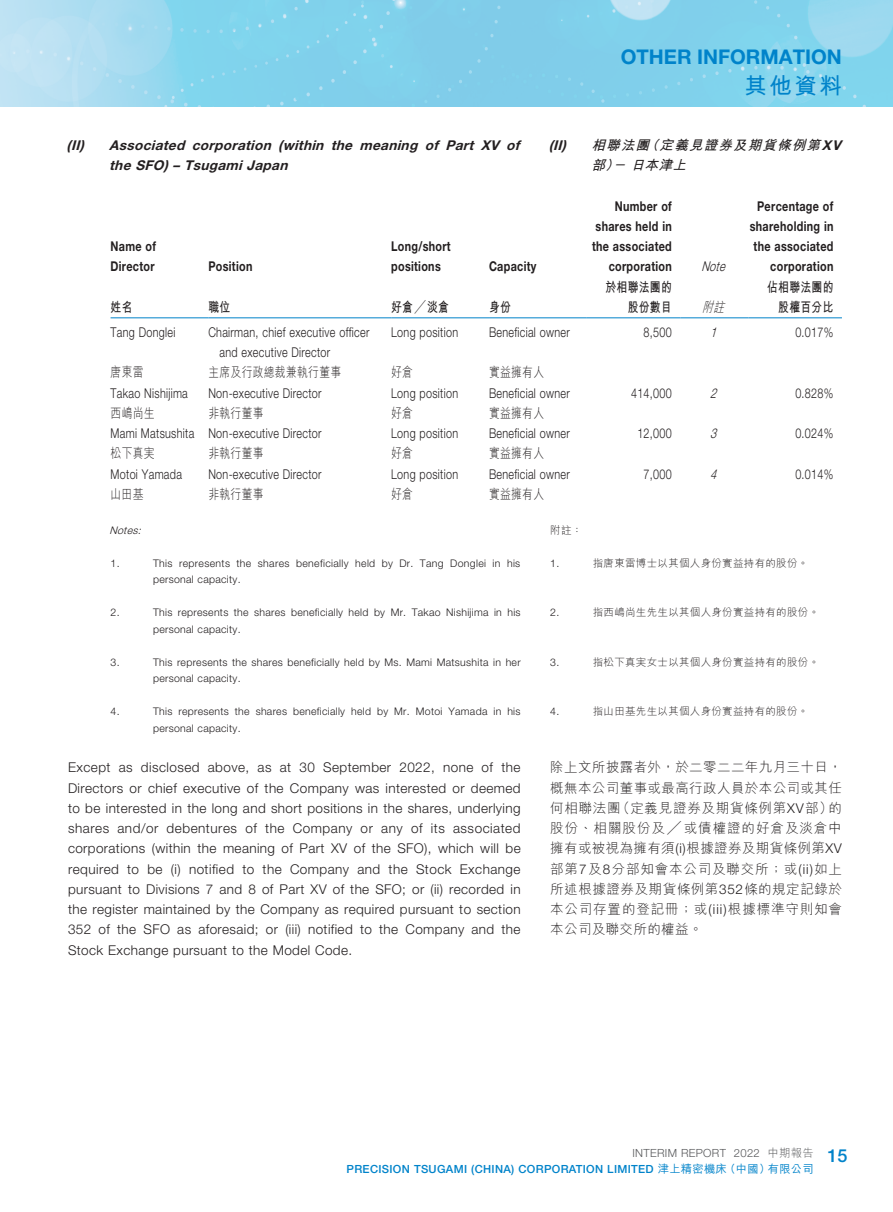
<style>
.page{position:relative;width:893px;height:1212px;background:#fff}
.page>*{position:absolute;margin:0;border:0;box-sizing:border-box;transform-origin:0 0}
.t1{font:700 22.5px "M Hei HK";color:#0083ca}
.t2{font:700 20.25px "Helvetica Neue LT Std";color:#0083ca}
.t3{font:500 18px "Helvetica Neue LT Std";color:#0083ca}
.t4{font:300 13.5px/20.2px "Helvetica Neue LT Std";letter-spacing:.03em;color:#231f20;text-align:justify}
.t5{font:300 13.5px/20.2px "Helvetica Neue LT Std";letter-spacing:.03em;color:#231f20;scale:.8 1}
.t6{font:300 13.5px/20.2px "M Hei HK";letter-spacing:.03em;color:#231f20;text-align:justify}
.t7{font:700 13.5px/20.2px "Helvetica Neue LT Std";letter-spacing:.03em;color:#231f20;scale:.8 1}
.t8{font:italic 700 13.5px/20.2px "Helvetica Neue LT Std";color:#231f20}
.t9{font:300 13.5px "M Hei HK";letter-spacing:.03em;color:#231f20;scale:.8 1}
.t10{font:700 13.5px/20.2px "M Hei HK";letter-spacing:.03em;color:#231f20;text-align:right;scale:.8 1}
.t11{font:italic 700 13.5px/20.2px "M Hei HK";color:#231f20}
.t12{font:italic 300 13.5px "Helvetica Neue LT Std";color:#231f20;scale:.8 1}
.t13{font:italic 300 13.5px "M Hei HK";color:#231f20;scale:.8 1}
.t14{font:500 11.25px/16.5px "Helvetica Neue LT Std";letter-spacing:.03em;color:#0083ca;text-align:right}
.t15{font:300 10.5px/16.5px "Helvetica Neue LT Std";letter-spacing:.03em;color:#231f20}
.t16{font:300 10.5px "M Hei HK";letter-spacing:.03em;color:#231f20}
.t17{font:italic 300 10.5px "Helvetica Neue LT Std";color:#231f20}
.s1{font-family:"Helvetica Neue LT Std"}
.s2{font-weight:300;color:#57585a}
.s3{font-family:"M Hei HK";font-weight:300;color:#57585a}
.s4{font-family:"M Hei HK"}
</style>
<div class="page">
<img style="left:0;top:0;width:893px;height:106px">
<hr style="left:111px;top:317px;width:97px;height:1px;background:#0083ca">
<hr style="left:208px;top:317px;width:183px;height:1px;background:#0083ca">
<hr style="left:391px;top:317px;width:98px;height:1px;background:#0083ca">
<hr style="left:489px;top:317px;width:98px;height:1px;background:#0083ca">
<hr style="left:587px;top:317px;width:93px;height:1px;background:#0083ca">
<hr style="left:680px;top:317px;width:68px;height:1px;background:#0083ca">
<hr style="left:748px;top:317px;width:94px;height:1px;background:#0083ca">
<h2 class="t2" style="left:621px;top:44px;width:223px">OTHER INFORMATION</h2>
<h1 class="t1" style="left:745px;top:69px;width:99px">其他資料</h1>
<p class="t8" style="left:67px;top:135px;width:19px">(II)</p>
<p class="t8" style="left:109px;top:135px;width:416px">Associated corporation (within the meaning of Part XV of the SFO) –TsugamiJapan</p>
<p class="t7" style="left:111px;top:236px;width:58px">Name of<br>Director</p>
<p class="t7" style="left:208px;top:256px;width:57px">Position</p>
<p class="t7" style="left:391px;top:236px;width:76px">Long/short positions</p>
<p class="t7" style="left:489px;top:256px;width:61px">Capacity</p>
<p class="t10" style="left:111px;top:296px;width:29px">姓名</p>
<p class="t10" style="left:208px;top:296px;width:29px">職位</p>
<p class="t10" style="left:391px;top:296px;width:74px">好倉╱淡倉</p>
<p class="t10" style="left:489px;top:296px;width:29px">身份</p>
<p class="t8" style="left:549px;top:135px;width:19px">(II)</p>
<p class="t11" style="left:591px;top:134px;width:255px">相聯法團（定義見證券及期貨條例第<span class="s1">XV</span>部）－日本津上</p>
<p class="t7" style="left:592px;top:195px;width:101px;text-align:right">Number of shares held in the associated corporation</p>
<p class="t10" style="left:606px;top:275px;width:84px">於相聯法團的股份數目</p>
<p class="t12" style="left:701px;top:258px;width:36px">Note</p>
<p class="t13" style="left:702px;top:300px;width:33px">附註</p>
<p class="t7" style="left:750px;top:195px;width:106px;text-align:right">Percentage of shareholding in the associated corporation</p>
<p class="t10" style="left:767px;top:275px;width:84px">佔相聯法團的股權百分比</p>
<p class="t5" style="left:111px;top:321px;width:83px">Tang Donglei</p>
<p class="t5" style="left:219px;top:321px;width:189px;text-indent:-11px">Chairman, chief executive officer and executive Director</p>
<p class="t5" style="left:391px;top:321px;width:85px">Long position</p>
<p class="t5" style="left:489px;top:321px;width:103px">Beneficial owner</p>
<p class="t5" style="left:644px;top:321px;width:37px">8,500</p>
<p class="t12" style="left:710px;top:324px;width:14px">1</p>
<p class="t5" style="left:795px;top:321px;width:49px">0.017%</p>
<p class="t9" style="left:111px;top:365px;width:43px">唐東雷</p>
<p class="t9" style="left:208px;top:365px;width:168px">主席及行政總裁兼執行董事</p>
<p class="t9" style="left:391px;top:365px;width:29px">好倉</p>
<p class="t9" style="left:489px;top:365px;width:71px">實益擁有人</p>
<p class="t5" style="left:111px;top:382px;width:98px">Takao Nishijima</p>
<p class="t5" style="left:208px;top:382px;width:143px">Non-executive Director</p>
<p class="t5" style="left:391px;top:382px;width:85px">Long position</p>
<p class="t5" style="left:489px;top:382px;width:103px">Beneficial owner</p>
<p class="t5" style="left:631px;top:382px;width:53px">414,000</p>
<p class="t12" style="left:710px;top:384px;width:14px">2</p>
<p class="t5" style="left:795px;top:382px;width:49px">0.828%</p>
<p class="t9" style="left:111px;top:406px;width:57px">西嶋尚生</p>
<p class="t9" style="left:208px;top:406px;width:71px">非執行董事</p>
<p class="t9" style="left:391px;top:406px;width:29px">好倉</p>
<p class="t9" style="left:489px;top:406px;width:71px">實益擁有人</p>
<p class="t5" style="left:111px;top:423px;width:265px">Mami Matsushita Non-executive Director</p>
<p class="t5" style="left:391px;top:423px;width:85px">Long position</p>
<p class="t5" style="left:489px;top:423px;width:103px">Beneficial owner</p>
<p class="t5" style="left:637px;top:423px;width:45px">12,000</p>
<p class="t12" style="left:710px;top:425px;width:14px">3</p>
<p class="t5" style="left:795px;top:423px;width:49px">0.024%</p>
<p class="t9" style="left:111px;top:446px;width:57px">松下真実</p>
<p class="t9" style="left:208px;top:446px;width:71px">非執行董事</p>
<p class="t9" style="left:391px;top:446px;width:29px">好倉</p>
<p class="t9" style="left:489px;top:446px;width:71px">實益擁有人</p>
<p class="t5" style="left:111px;top:463px;width:91px">Motoi Yamada</p>
<p class="t5" style="left:208px;top:463px;width:143px">Non-executive Director</p>
<p class="t5" style="left:391px;top:463px;width:85px">Long position</p>
<p class="t5" style="left:489px;top:463px;width:103px">Beneficial owner</p>
<p class="t5" style="left:644px;top:463px;width:37px">7,000</p>
<p class="t12" style="left:710px;top:465px;width:14px">4</p>
<p class="t5" style="left:795px;top:463px;width:49px">0.014%</p>
<p class="t9" style="left:111px;top:487px;width:43px">山田基</p>
<p class="t9" style="left:208px;top:487px;width:71px">非執行董事</p>
<p class="t9" style="left:391px;top:487px;width:29px">好倉</p>
<p class="t9" style="left:489px;top:487px;width:71px">實益擁有人</p>
<p class="t17" style="left:109px;top:524px;width:36px">Notes:</p>
<p class="t15" style="left:111px;top:555px;width:11px">1.</p>
<p class="t15" style="left:153px;top:555px;width:369px">This represents the shares beneficially held by Dr. Tang Donglei in his personal capacity.</p>
<p class="t15" style="left:111px;top:604px;width:11px">2.</p>
<p class="t15" style="left:153px;top:604px;width:369px">This represents the shares beneficially held by Mr. Takao Nishijima in his personal capacity.</p>
<p class="t15" style="left:111px;top:654px;width:11px">3.</p>
<p class="t15" style="left:153px;top:654px;width:369px">This represents the shares beneficially held by Ms. Mami Matsushita in her personal capacity.</p>
<p class="t15" style="left:111px;top:703px;width:11px">4.</p>
<p class="t15" style="left:153px;top:703px;width:369px">This represents the shares beneficially held by Mr. Motoi Yamada in his personal capacity.</p>
<p class="t4" style="left:68px;top:757px;width:454px">Except as disclosed above, as at 30 September 2022, none of the Directors or chief executive of the Company was interested or deemed to be interested in the long and short positions in the shares, underlying shares and/or debentures of the Company or any of its associated corporations (within the meaning of Part XV of the SFO), which will be required to be (i) notified to the Company and the Stock Exchange pursuant to Divisions 7 and 8 of Part XV of the SFO; or (ii) recorded in the register maintained by the Company as required pursuant to section 352 of the SFO as aforesaid; or (iii) notified to the Company and the Stock Exchange pursuant to the Model Code.</p>
<p class="t16" style="left:550px;top:525px;width:34px">附註：</p>
<p class="t15" style="left:550px;top:555px;width:11px">1.</p>
<p class="t16" style="left:593px;top:558px;width:217px">指唐東雷博士以其個人身份實益持有的股份。</p>
<p class="t15" style="left:550px;top:604px;width:11px">2.</p>
<p class="t16" style="left:593px;top:607px;width:228px">指西嶋尚生先生以其個人身份實益持有的股份。</p>
<p class="t15" style="left:550px;top:654px;width:11px">3.</p>
<p class="t16" style="left:593px;top:657px;width:228px">指松下真実女士以其個人身份實益持有的股份。</p>
<p class="t15" style="left:550px;top:703px;width:11px">4.</p>
<p class="t16" style="left:593px;top:706px;width:217px">指山田基先生以其個人身份實益持有的股份。</p>
<p class="t6" style="left:550px;top:757px;width:293px">除上文所披露者外，於二零二二年九月三十日，概無本公司董事或最高行政人員於本公司或其任何相聯法團（定義見證券及期貨條例第<span class="s1">XV</span>部）的股份、相關股份及╱或債權證的好倉及淡倉中擁有或被視為擁有須<span class="s1">(i)</span>根據證券及期貨條例第<span class="s1">XV</span>部第<span class="s1">7</span>及<span class="s1">8</span>分部知會本公司及聯交所；或<span class="s1">(ii)</span>如上所述根據證券及期貨條例第<span class="s1">352</span>條的規定記錄於本公司存置的登記冊；或<span class="s1">(iii)</span>根據標準守則知會本公司及聯交所的權益。</p>
<p class="t14" style="left:347px;top:1144px;width:469px"><span class="s2">INTERIM REPORT 2022</span> <span class="s3">中期報告<br></span>PRECISION TSUGAMI (CHINA) CORPORATION LIMITED <span class="s4">津上精密機床（中國）有限公司</span></p>
<h3 class="t3" style="left:828px;top:1144px;width:22px">15</h3>
</div>
